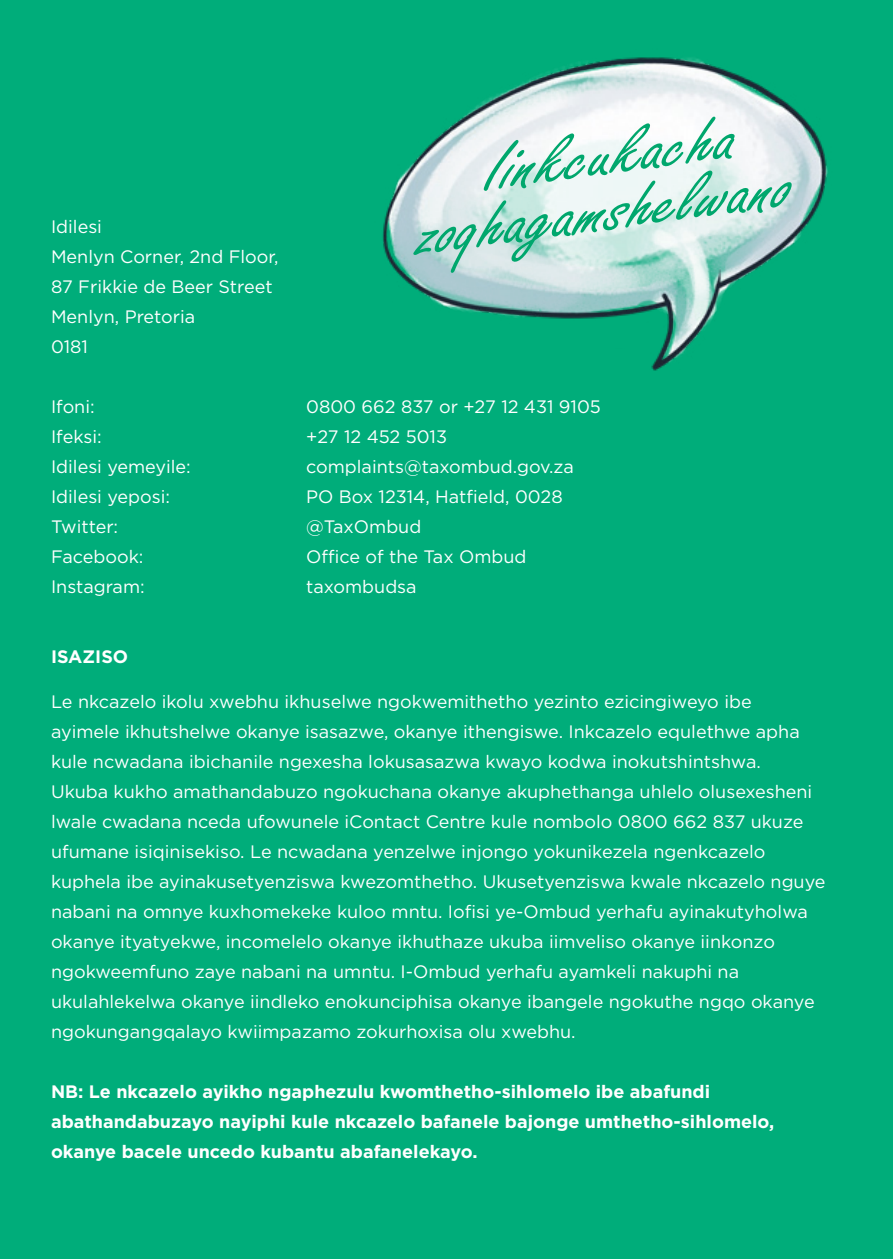
<style>
.page{position:relative;width:893px;height:1259px;background:#00ad7a}
.page>*{position:absolute;margin:0;border:0;box-sizing:border-box;transform-origin:0 0}
.t1{font:italic 72px/55.5px "Freestyle Script";color:#00a76d;text-align:center;scale:1.2 1}
.t2{font:18px/30px "Gotham";color:#fff}
.t3{font:700 18px/30px "Gotham";color:#fff}
</style>
<div class="page">
<img style="left:382px;top:57px;width:446px;height:314px">
<p class="t2" style="left:51px;top:211px;width:229px">Idilesi<br>Menlyn Corner, 2nd Floor,<br>87 Frikkie de Beer Street<br>Menlyn, Pretoria<br>0181</p>
<h1 class="t1" style="left:404px;top:157px;width:316px;rotate:-8deg">Iinkcukacha zoqhagamshelwano</h1>
<p class="t2" style="left:51px;top:391px;width:45px">Ifoni:</p>
<p class="t2" style="left:306px;top:391px;width:296px">0800 662 837 or +27 12 431 9105</p>
<p class="t2" style="left:51px;top:421px;width:52px">Ifeksi:</p>
<p class="t2" style="left:306px;top:421px;width:142px">+27 12 452 5013</p>
<p class="t2" style="left:51px;top:451px;width:141px">Idilesi yemeyile:</p>
<p class="t2" style="left:306px;top:451px;width:269px">complaints@taxombud.gov.za</p>
<p class="t2" style="left:51px;top:481px;width:121px">Idilesi yeposi:</p>
<p class="t2" style="left:306px;top:481px;width:258px">PO Box 12314, Hatfield, 0028</p>
<p class="t2" style="left:51px;top:511px;width:69px">Twitter:</p>
<p class="t2" style="left:306px;top:511px;width:117px">@TaxOmbud</p>
<p class="t2" style="left:51px;top:541px;width:94px">Facebook:</p>
<p class="t2" style="left:306px;top:541px;width:222px">Office of the Tax Ombud</p>
<p class="t2" style="left:51px;top:571px;width:95px">Instagram:</p>
<p class="t2" style="left:306px;top:571px;width:112px">taxombudsa</p>
<p class="t3" style="left:51px;top:641px;width:79px">ISAZISO</p>
<p class="t2" style="left:51px;top:686px;width:776px">Le nkcazelo ikolu xwebhu ikhuselwe ngokwemithetho yezinto ezicingiweyo ibe<br>ayimele ikhutshelwe okanye isasazwe, okanye ithengiswe. Inkcazelo equlethwe apha kule ncwadana ibichanile ngexesha lokusasazwa kwayo kodwa inokutshintshwa.<br>Ukuba kukho amathandabuzo ngokuchana okanye akuphethanga uhlelo olusexesheni lwale cwadana nceda ufowunele iContact Centre kule nombolo 0800 662 837 ukuze ufumane isiqinisekiso. Le ncwadana yenzelwe injongo yokunikezela ngenkcazelo kuphela ibe ayinakusetyenziswa kwezomthetho. Ukusetyenziswa kwale nkcazelo nguye nabani na omnye kuxhomekeke kuloo mntu. Iofisi ye-Ombud yerhafu ayinakutyholwa okanye ityatyekwe, incomelelo okanye ikhuthaze ukuba iimveliso okanye iinkonzo ngokweemfuno zaye nabani na umntu. I-Ombud yerhafu ayamkeli nakuphi na ukulahlekelwa okanye iindleko enokunciphisa okanye ibangele ngokuthe ngqo okanye ngokungangqalayo kwiimpazamo zokurhoxisa olu xwebhu.</p>
<p class="t3" style="left:51px;top:1076px;width:725px">NB: Le nkcazelo ayikho ngaphezulu kwomthetho-sihlomelo ibe abafundi abathandabuzayo nayiphi kule nkcazelo bafanele bajonge umthetho-sihlomelo, okanye bacele uncedo kubantu abafanelekayo.</p>
</div>
